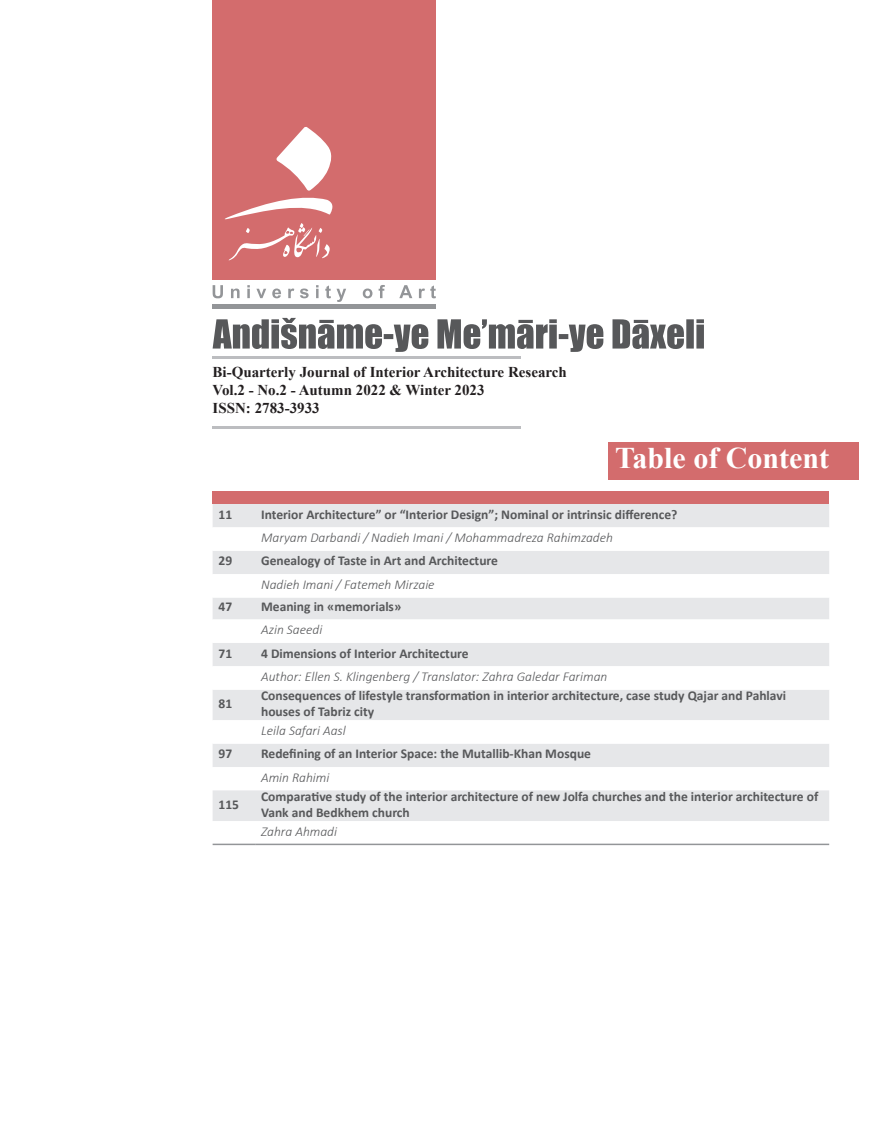
<style>
.page{position:relative;width:893px;height:1127px;background:#fff}
.page>*{position:absolute;margin:0;border:0;box-sizing:border-box;transform-origin:0 0}
.عنوان_بخش_های_مجله{font:700 30px "Times New Roman";color:#fff}
.شاپا_و_شماره_پیاپی{font:700 15px "Times New Roman";color:#231f20}
.عنوان_مقالات_پشت_جلد{font:700 13.5px "Calibri";color:#57585a}
.نویسندگان_پشت_جلد{font:italic 300 13.5px "Calibri";color:#57585a}
</style>
<div class="page">
<div style="left:213px;top:0;width:223px;height:280px;background:#d36c6d"></div>
<hr style="left:213px;top:304px;width:223px;height:4px;background:#939598">
<svg style="left:213px;top:285px;width:223px;height:17px"></svg>
<svg style="left:225px;top:127px;width:108px;height:133px"></svg>
<hr style="left:213px;top:357px;width:308px;height:2px;background:#bcbdc0">
<hr style="left:213px;top:427px;width:308px;height:2px;background:#bcbdc0">
<div style="left:609px;top:442px;width:250px;height:37px;background:#d36c6d"></div>
<div style="left:213px;top:504px;width:616px;height:23px;background:#e6e7e9"></div>
<svg style="left:213px;top:551px;width:616px;height:216px;fill:#e6e7e9"></svg>
<div style="left:213px;top:790px;width:616px;height:31px;background:#e6e7e9"></div>
<hr style="left:213px;top:843px;width:42px;height:2px;background:#939598">
<hr style="left:255px;top:843px;width:574px;height:2px;background:#939598">
<div style="left:213px;top:491px;width:616px;height:13px;background:#d36c6d"></div>
<svg style="left:213px;top:318px;width:491px;height:34px"></svg>
<p class="شاپا_و_شماره_پیاپی" style="left:213px;top:361px;width:356px">Bi-Quarterly Journal of Interior Architecture Research</p>
<p class="شاپا_و_شماره_پیاپی" style="left:213px;top:379px;width:273px">Vol.2 - No.2 - Autumn 2022 &amp; Winter 2023</p>
<p class="شاپا_و_شماره_پیاپی" style="left:213px;top:397px;width:109px">ISSN: 2783-3933</p>
<p class="عنوان_بخش_های_مجله" style="left:615px;top:436px;width:215px">Table of Content</p>
<p class="عنوان_مقالات_پشت_جلد" style="left:219px;top:505px;width:15px">11</p>
<p class="عنوان_مقالات_پشت_جلد" style="left:219px;top:551px;width:15px">29</p>
<p class="عنوان_مقالات_پشت_جلد" style="left:219px;top:597px;width:15px">47</p>
<p class="عنوان_مقالات_پشت_جلد" style="left:219px;top:643px;width:15px">71</p>
<p class="عنوان_مقالات_پشت_جلد" style="left:219px;top:694px;width:15px">81</p>
<p class="عنوان_مقالات_پشت_جلد" style="left:219px;top:744px;width:15px">97</p>
<p class="عنوان_مقالات_پشت_جلد" style="left:219px;top:794px;width:22px">115</p>
<p class="عنوان_مقالات_پشت_جلد" style="left:261px;top:505px;width:418px">Interior Architecture” or “Interior Design”; Nominal or intrinsic difference?</p>
<p class="نویسندگان_پشت_جلد" style="left:261px;top:529px;width:353px">Maryam Darbandi / Nadieh Imani / Mohammadreza Rahimzadeh</p>
<p class="عنوان_مقالات_پشت_جلد" style="left:261px;top:551px;width:238px">Genealogy of Taste in Art and Architecture</p>
<p class="نویسندگان_پشت_جلد" style="left:261px;top:576px;width:175px">Nadieh Imani / Fatemeh Mirzaie</p>
<p class="عنوان_مقالات_پشت_جلد" style="left:261px;top:597px;width:142px">Meaning in »memorials»</p>
<p class="نویسندگان_پشت_جلد" style="left:261px;top:621px;width:63px">Azin Saeedi</p>
<p class="عنوان_مقالات_پشت_جلد" style="left:261px;top:643px;width:209px">4 Dimensions of Interior Architecture</p>
<p class="نویسندگان_پشت_جلد" style="left:261px;top:668px;width:348px">Author: Ellen .S Klingenberg / Translator: Zahra Galedar Fariman</p>
<p class="عنوان_مقالات_پشت_جلد" style="left:261px;top:686px;width:526px">Consequences of lifestyle transformation in interior architecture, case study Qajar and Pahlavi</p>
<p class="عنوان_مقالات_پشت_جلد" style="left:261px;top:702px;width:115px">houses of Tabriz city</p>
<p class="نویسندگان_پشت_جلد" style="left:261px;top:722px;width:86px">Leila Safari Aasl</p>
<p class="عنوان_مقالات_پشت_جلد" style="left:261px;top:744px;width:331px">Redefining of an Interior Space: the Mutallib-Khan Mosque</p>
<p class="نویسندگان_پشت_جلد" style="left:261px;top:769px;width:70px">Amin Rahimi</p>
<p class="عنوان_مقالات_پشت_جلد" style="left:261px;top:786px;width:559px">Comparative study of the interior architecture of new Jolfa churches and the interior architecture of</p>
<p class="عنوان_مقالات_پشت_جلد" style="left:261px;top:803px;width:150px">Vank and Bedkhem church</p>
<p class="نویسندگان_پشت_جلد" style="left:261px;top:823px;width:77px">Zahra Ahmadi</p>
</div>
